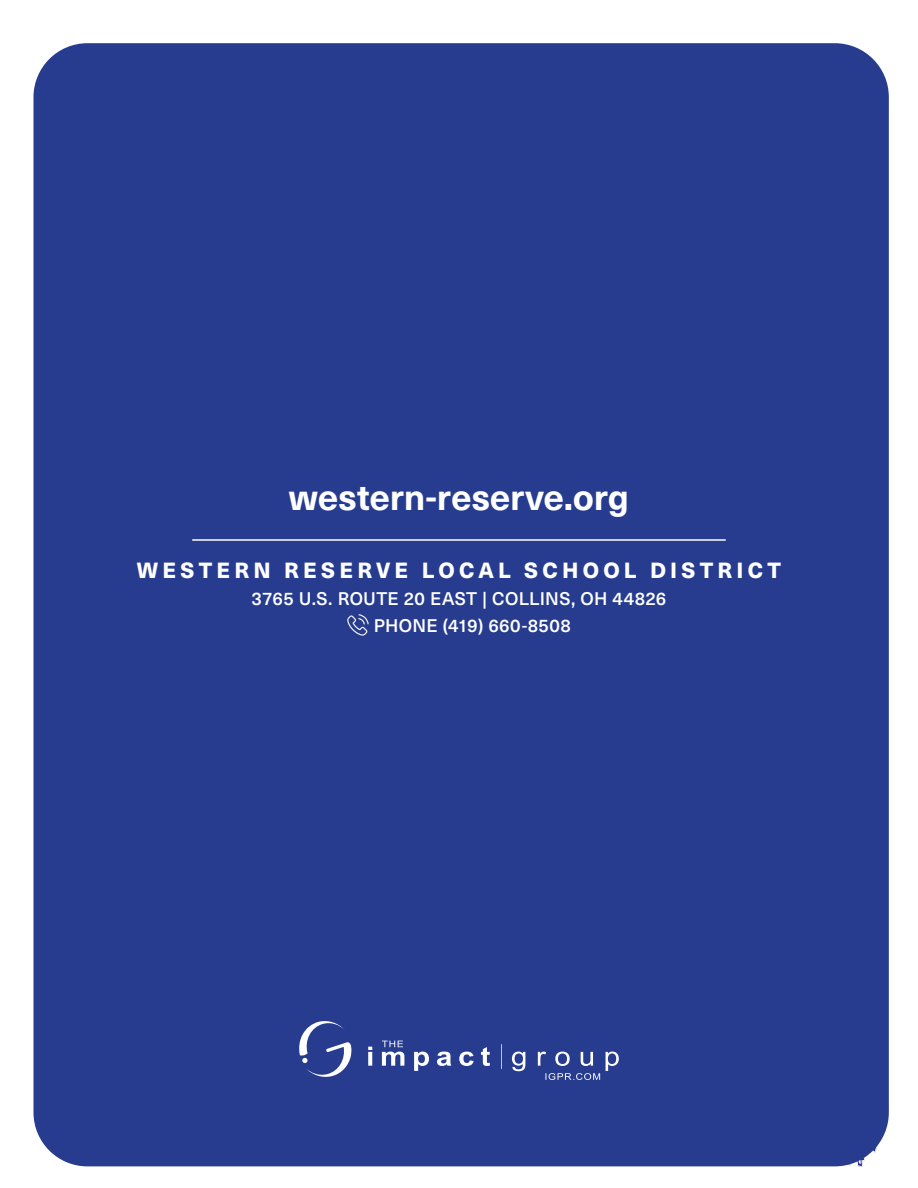
<style>
.page{position:relative;width:918px;height:1188px;background:#fff}
.page>*{position:absolute;margin:0;border:0;box-sizing:border-box;transform-origin:0 0}
.Objetives{font:700 36px "Neue Haas Unica W1 G";letter-spacing:-.005em;color:#fff}
.Objetives-2{font:800 21.6px "Neue Haas Unica W1 G";letter-spacing:.195em;color:#fff}
.Objetives-3{font:500 18px "Neue Haas Unica W1 G";letter-spacing:.015em;color:#fff}
</style>
<div class="page">
<img style="left:842px;top:1131px;width:44px;height:35px">
<div style="left:33px;top:43px;width:856px;height:1123px;background:#273c8f;border-radius:54px"></div>
<svg style="left:299px;top:1021px;width:53px;height:56px"></svg>
<svg style="left:368px;top:1041px;width:122px;height:30px"></svg>
<svg style="left:501px;top:1044px;width:118px;height:36px"></svg>
<svg style="left:347px;top:614px;width:22px;height:22px"></svg>
<hr style="left:192px;top:539px;width:534px;height:2px;background:#fff">
<p class="Objetives" style="left:289px;top:470px;width:342px">western-reserve.org</p>
<p class="Objetives-2" style="left:137px;top:554px;width:646px">WESTERN RESERVE LOCAL SCHOOL DISTRICT</p>
<p class="Objetives-3" style="left:252px;top:585px;width:416px">3765 U.S. ROUTE 20 EAST | COLLINS, OH 44826</p>
<p class="Objetives-3" style="left:374px;top:612px;width:199px">PHONE (419) 660-8508</p>
</div>
